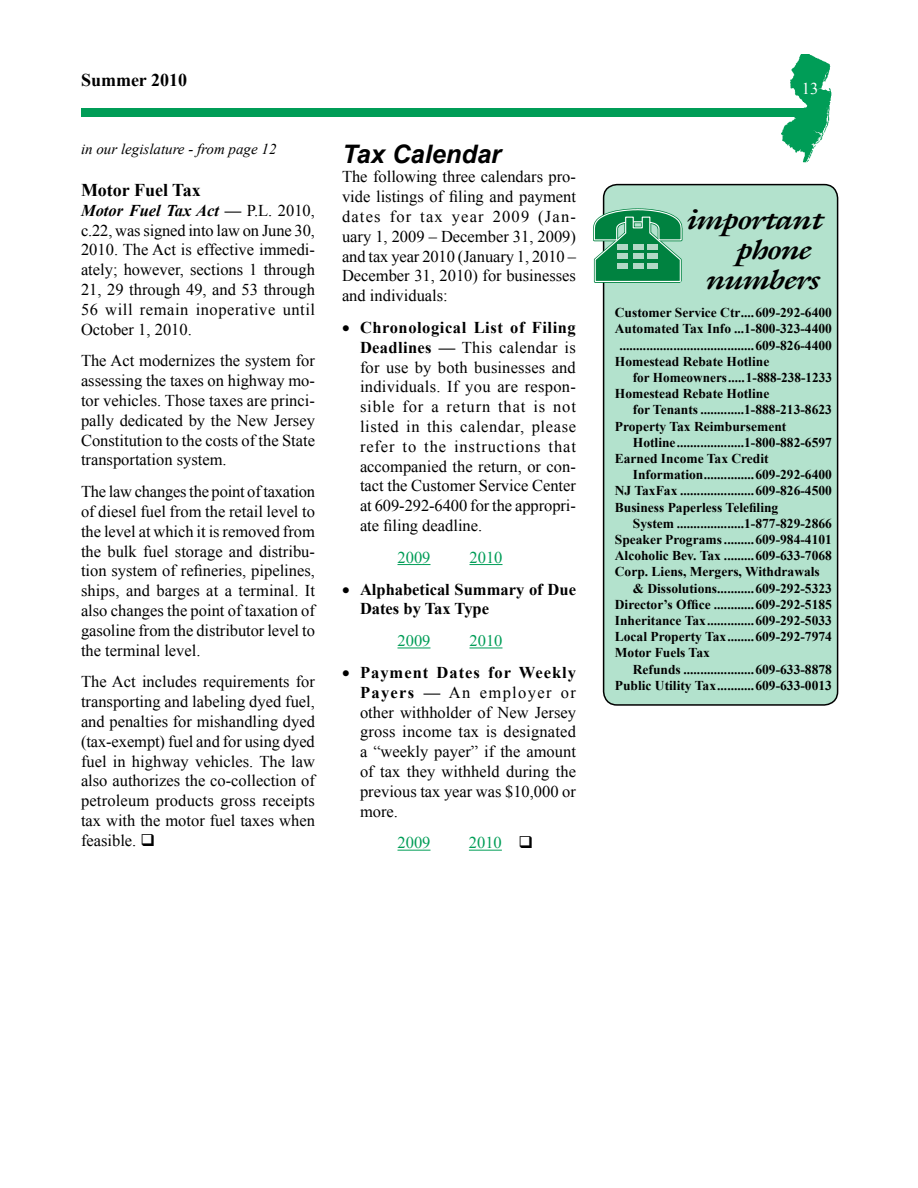
<style>
.page{position:relative;width:918px;height:1188px;background:#fff}
.page>*{position:absolute;margin:0;border:0;box-sizing:border-box;transform-origin:0 0}
.t1{font:27px "Joulliard Bold Italic SWFTE";letter-spacing:-.02em;color:#000;scale:1.2 1}
.t2{font:italic 700 25.5px "Arial";color:#000}
.t3{font:700 18px "Times New Roman";color:#000}
.t4{font:16.5px/19.8px "Times New Roman";color:#000;text-align:justify}
.t5{font:700 16.5px/19.8px "Times New Roman";color:#000}
.t6{font:16.5px "Times New Roman";color:#009d57}
.t7{font:16.5px "Times New Roman";color:#fff}
.t8{font:italic 15px "Times New Roman";color:#000}
.t9{font:700 13.5px "Times New Roman";color:#000}
.s1{font-weight:700}
.s2{font-weight:700;font-style:italic}
.s3{color:#000}
</style>
<div class="page">
<div style="left:81px;top:108px;width:744px;height:9px;background:#009d57"></div>
<img style="left:781px;top:54px;width:51px;height:109px">
<hr style="left:398px;top:564px;width:32px;height:1px;background:#009d57">
<hr style="left:470px;top:564px;width:32px;height:1px;background:#009d57">
<hr style="left:398px;top:648px;width:32px;height:1px;background:#009d57">
<hr style="left:470px;top:648px;width:32px;height:1px;background:#009d57">
<hr style="left:398px;top:850px;width:32px;height:1px;background:#009d57">
<hr style="left:469px;top:850px;width:33px;height:1px;background:#009d57">
<div style="left:604px;top:185px;width:234px;height:520px;background:#b3e2cd;border-radius:14px"></div>
<div style="left:603px;top:184px;width:235px;height:522px;border:2px solid #000;border-radius:14px"></div>
<svg style="left:593px;top:208px;width:90px;height:75px"></svg>
<div style="left:648px;top:244px;width:10px;height:6px;background:#b2d9c6"></div>
<div style="left:633px;top:244px;width:10px;height:6px;background:#b2d9c6"></div>
<div style="left:617px;top:244px;width:11px;height:6px;background:#b2d9c6"></div>
<div style="left:648px;top:253px;width:10px;height:6px;background:#b2d9c6"></div>
<div style="left:633px;top:253px;width:10px;height:6px;background:#b2d9c6"></div>
<div style="left:617px;top:253px;width:11px;height:6px;background:#b2d9c6"></div>
<div style="left:648px;top:263px;width:10px;height:6px;background:#b2d9c6"></div>
<div style="left:633px;top:263px;width:10px;height:6px;background:#b2d9c6"></div>
<div style="left:617px;top:263px;width:11px;height:6px;background:#b2d9c6"></div>
<p class="t3" style="left:81px;top:67px;width:108px">Summer 2010</p>
<p class="t8" style="left:81px;top:139px;width:197px">in our legislature - from page 12</p>
<h2 class="t2" style="left:342px;top:137px;width:161px">Tax Calendar</h2>
<p class="t4" style="left:342px;top:167px;width:236px">The following three calendars pro&shy;vide listings of filing and payment dates for tax year 2009 (Jan‑ uary 1, 2009 – December 31, 2009) and tax year 2010 (January 1, 2010 – December 31, 2010) for businesses and individuals:</p>
<p class="t4" style="left:360px;top:317px;width:218px;text-indent:-18px">• <span class="s1">Chronological List of Filing Deadlines —</span> This calendar is for use by both businesses and individuals. If you are respon&shy;sible for a return that is not listed in this calendar, please refer to the instructions that accompanied the return, or con&shy;tact the Customer Service Center at 609-292-6400 for the appropri&shy;ate filing deadline.</p>
<p class="t6" style="left:398px;top:546px;width:34px">2009</p>
<p class="t6" style="left:470px;top:546px;width:34px">2010</p>
<p class="t5" style="left:360px;top:579px;width:218px;text-indent:-18px">• Alphabetical Summary of Due<br>Dates by Tax Type</p>
<p class="t3" style="left:81px;top:178px;width:121px">Motor Fuel Tax</p>
<p class="t4" style="left:81px;top:200px;width:236px"><span class="s2">Motor Fuel Tax Act —</span> P.L. 2010, c.22, was signed into law on June 30, 2010. The Act is effective immedi&shy;ately; however, sections 1 through 21, 29 through 49, and 53 through 56 will remain inoperative until October 1, 2010.</p>
<p class="t4" style="left:81px;top:351px;width:236px">The Act modernizes the system for assessing the taxes on highway mo&shy;tor vehicles. Those taxes are princi&shy;pally dedicated by the New Jersey Constitution to the costs of the State transportation system.</p>
<p class="t4" style="left:81px;top:482px;width:236px">The law changes the point of taxation of diesel fuel from the retail level to the level at which it is removed from the bulk fuel storage and distribu&shy;tion system of refineries, pipelines, ships, and barges at a terminal. It also changes the point of taxation of gasoline from the distributor level to the terminal level.</p>
<p class="t4" style="left:81px;top:672px;width:236px">The Act includes requirements for transporting and labeling dyed fuel, and penalties for mishandling dyed (tax-exempt) fuel and for using dyed fuel in highway vehicles. The law also authorizes the co-collection of petroleum products gross receipts tax with the motor fuel taxes when feasible. ❑</p>
<p class="t4" style="left:360px;top:662px;width:218px;text-indent:-18px">• <span class="s1">Payment Dates for Weekly Payers —</span> An employer or other withholder of New Jersey gross income tax is designated a “weekly payer” if the amount of tax they withheld during the previous tax year was $10,000 or more.</p>
<p class="t6" style="left:398px;top:832px;width:34px">2009</p>
<p class="t6" style="left:469px;top:832px;width:66px">2010 <span class="s3">❑</span></p>
<p class="t7" style="left:802px;top:78px;width:18px">13</p>
<h1 class="t1" style="left:688px;top:202px;width:115px">important</h1>
<h1 class="t1" style="left:738px;top:232px;width:64px">phone</h1>
<h1 class="t1" style="left:707px;top:262px;width:96px">numbers</h1>
<p class="t9" style="left:615px;top:303px;width:219px">Customer Service Ctr....609-292-6400</p>
<p class="t9" style="left:615px;top:320px;width:219px">Automated Tax Info ...1-800-323-4400</p>
<p class="t9" style="left:619px;top:336px;width:214px">........................................609-826-4400</p>
<p class="t9" style="left:615px;top:352px;width:156px">Homestead Rebate Hotline</p>
<p class="t9" style="left:633px;top:368px;width:201px">for Homeowners.....1-888-238-1233</p>
<p class="t9" style="left:615px;top:384px;width:156px">Homestead Rebate Hotline</p>
<p class="t9" style="left:633px;top:401px;width:201px">for Tenants .............1-888-213-8623</p>
<p class="t9" style="left:615px;top:417px;width:173px">Property Tax Reimbursement</p>
<p class="t9" style="left:633px;top:433px;width:201px">Hotline....................1-800-882-6597</p>
<p class="t9" style="left:615px;top:449px;width:155px">Earned Income Tax Credit</p>
<p class="t9" style="left:633px;top:465px;width:201px">Information...............609-292-6400</p>
<p class="t9" style="left:615px;top:482px;width:219px">NJ TaxFax ......................609-826-4500</p>
<p class="t9" style="left:615px;top:498px;width:165px">Business Paperless Telefiling</p>
<p class="t9" style="left:633px;top:514px;width:201px">System ....................1-877-829-2866</p>
<p class="t9" style="left:615px;top:530px;width:219px">Speaker Programs.........609-984-4101</p>
<p class="t9" style="left:615px;top:546px;width:219px">Alcoholic Bev. Tax .........609-633-7068</p>
<p class="t9" style="left:615px;top:563px;width:206px">Corp. Liens, Mergers, Withdrawals</p>
<p class="t9" style="left:633px;top:579px;width:201px">&amp; Dissolutions...........609-292-5323</p>
<p class="t9" style="left:615px;top:595px;width:219px">Director’s Office ............609-292-5185</p>
<p class="t9" style="left:615px;top:611px;width:219px">Inheritance Tax..............609-292-5033</p>
<p class="t9" style="left:615px;top:627px;width:219px">Local Property Tax........609-292-7974</p>
<p class="t9" style="left:615px;top:644px;width:97px">Motor Fuels Tax</p>
<p class="t9" style="left:633px;top:660px;width:201px">Refunds .....................609-633-8878</p>
<p class="t9" style="left:615px;top:676px;width:219px">Public Utility Tax...........609-633-0013</p>
</div>
